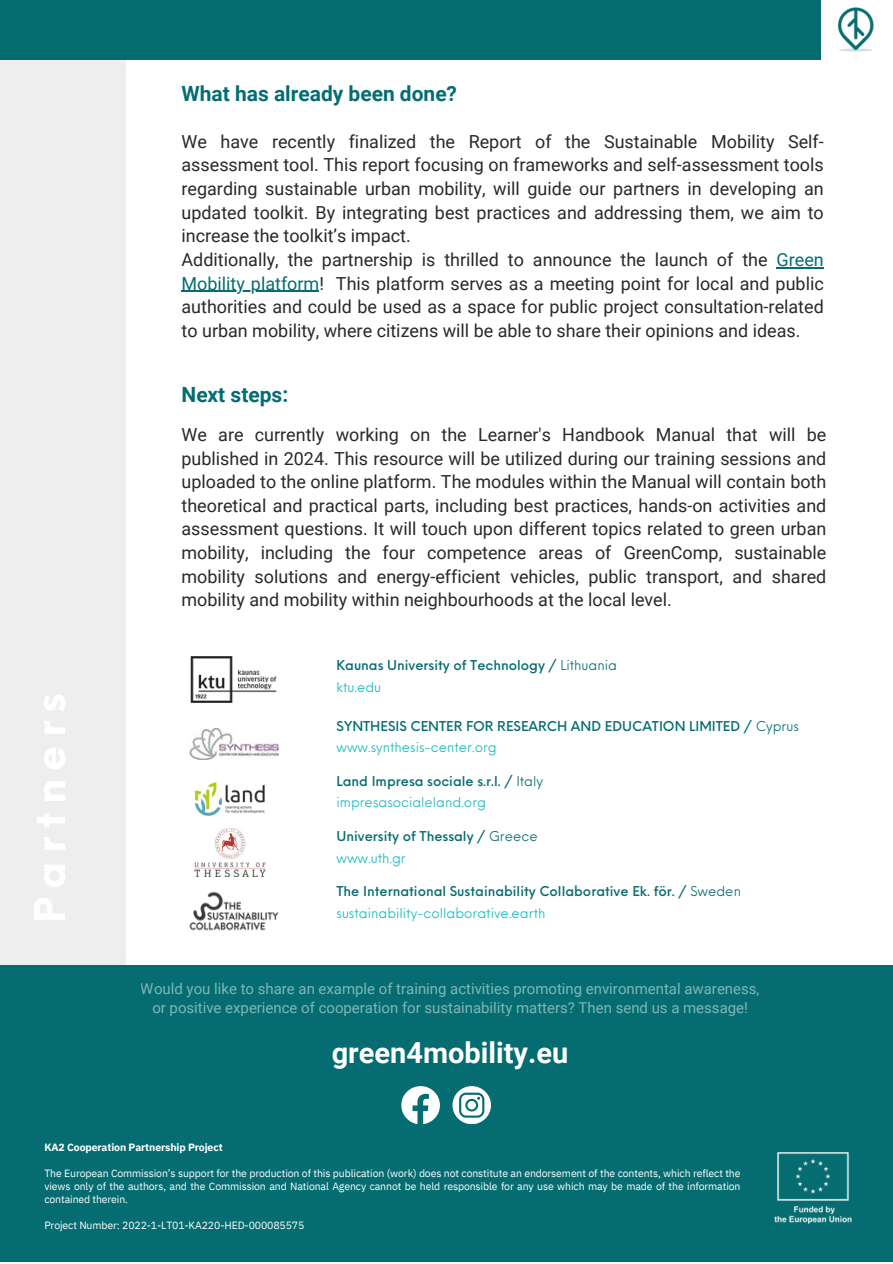
<style>
.page{position:relative;width:893px;height:1264px;background:#fff}
.page>*{position:absolute;margin:0;border:0;box-sizing:border-box;transform-origin:0 0}
.t1{font:700 28.95px "Roboto";color:#fff}
.t2{font:700 21px "Roboto";color:#056d71}
.t3{font:18px/23.5px "Roboto";color:#292929;text-align:justify}
.t4{font:15px/19px "Roboto";color:#fff;text-align:center}
.t5{font:500 13.2px "Neue Einstellung";color:#056d71}
.t6{font:13.2px "Neue Einstellung";color:#19b9bf}
.t7{font:10.5px/13px "IBM Plex Sans";letter-spacing:-.01em;color:#fff;text-align:justify}
.t8{font:700 10.5px "IBM Plex Sans";letter-spacing:-.01em;color:#fff}
.s1{color:#056d71}
.s2{font-weight:400}
</style>
<div class="page">
<div style="left:0;top:30px;width:126px;height:936px;background:#eee"></div>
<div style="left:0;top:965px;width:892px;height:297px;background:#056d71"></div>
<div style="left:0;top:0;width:820px;height:67px;background:#056c70"></div>
<img style="left:837px;top:7px;width:37px;height:45px">
<img style="left:194px;top:782px;width:71px;height:34px">
<img style="left:189px;top:728px;width:89px;height:31px">
<img style="left:194px;top:829px;width:72px;height:47px">
<img style="left:190px;top:656px;width:87px;height:47px">
<img style="left:189px;top:891px;width:90px;height:40px">
<img style="left:774px;top:1152px;width:78px;height:72px">
<svg style="left:401px;top:1086px;width:39px;height:38px"></svg>
<svg style="left:452px;top:1086px;width:39px;height:38px"></svg>
<hr style="left:776px;top:267px;width:47px;height:1px;background:#056d71">
<hr style="left:181px;top:291px;width:138px;height:1px;background:#056d71">
<p class="t2" style="left:181px;top:82px;width:277px">What has already been done?</p>
<p class="t3" style="left:181px;top:130px;width:643px">We have recently finalized the Report of the Sustainable Mobility Self&shy;assessment tool. This report focusing on frameworks and self-assessment tools regarding sustainable urban mobility, will guide our partners in developing an updated toolkit. By integrating best practices and addressing them, we aim to increase the toolkit’s impact.</p>
<p class="t3" style="left:181px;top:248px;width:643px">Additionally, the partnership is thrilled to announce the launch of the <span class="s1">Green Mobility platform</span>! This platform serves as a meeting point for local and public authorities and could be used as a space for public project consultation-related to urban mobility, where citizens will be able to share their opinions and ideas.</p>
<p class="t2" style="left:181px;top:383px;width:108px">Next steps:</p>
<p class="t3" style="left:181px;top:423px;width:646px">We are currently working on the Learner's Handbook Manual that will be published in 2024. This resource will be utilized during our training sessions and uploaded to the online platform. The modules within the Manual will contain both theoretical and practical parts, including best practices, hands-on activities and assessment questions. It will touch upon different topics related to green urban mobility, including the four competence areas of GreenComp, sustainable mobility solutions and energy-efficient vehicles, public transport, and shared mobility and mobility within neighbourhoods at the local level.</p>
<p class="t5" style="left:336px;top:653px;width:282px">Kaunas University of Technology / <span class="s2">Lithuania</span></p>
<p class="t6" style="left:336px;top:675px;width:46px">ktu.edu</p>
<p class="t5" style="left:336px;top:714px;width:463px">SYNTHESIS CENTER FOR RESEARCH AND EDUCATION LIMITED / <span class="s2">Cyprus</span></p>
<p class="t6" style="left:336px;top:735px;width:162px">www.synthesis-center.org</p>
<p class="t5" style="left:336px;top:769px;width:208px">Land Impresa sociale s.r.l. / <span class="s2">Italy</span></p>
<p class="t6" style="left:336px;top:790px;width:151px">impresasocialeland.org</p>
<p class="t5" style="left:336px;top:824px;width:203px">University of Thessaly / <span class="s2">Greece</span></p>
<p class="t6" style="left:336px;top:845px;width:71px">www.uth.gr</p>
<p class="t5" style="left:336px;top:879px;width:406px">The International Sustainability Collaborative Ek. för. / <span class="s2">Sweden</span></p>
<p class="t6" style="left:336px;top:901px;width:210px">sustainability-collaborative.earth</p>
<p class="t4" style="left:141px;top:979px;width:620px">Would you like to share an example of training activities promoting environmental awareness, or positive experience of cooperation for sustainability matters? Then send us a message!</p>
<p class="t1" style="left:332px;top:1035px;width:238px">green4mobility.eu</p>
<p class="t8" style="left:44px;top:1139px;width:180px">KA2 Cooperation Partnership Project</p>
<p class="t7" style="left:44px;top:1166px;width:697px">The European Commission’s support for the production of this publication (work) does not constitute an endorsement of the contents, which reflect the views only of the authors, and the Commission and National Agency cannot be held responsible for any use which may be made of the information contained therein.</p>
<p class="t7" style="left:44px;top:1218px;width:261px">Project Number: 2022-1-LT01-KA220-HED-000085575</p>
</div>
